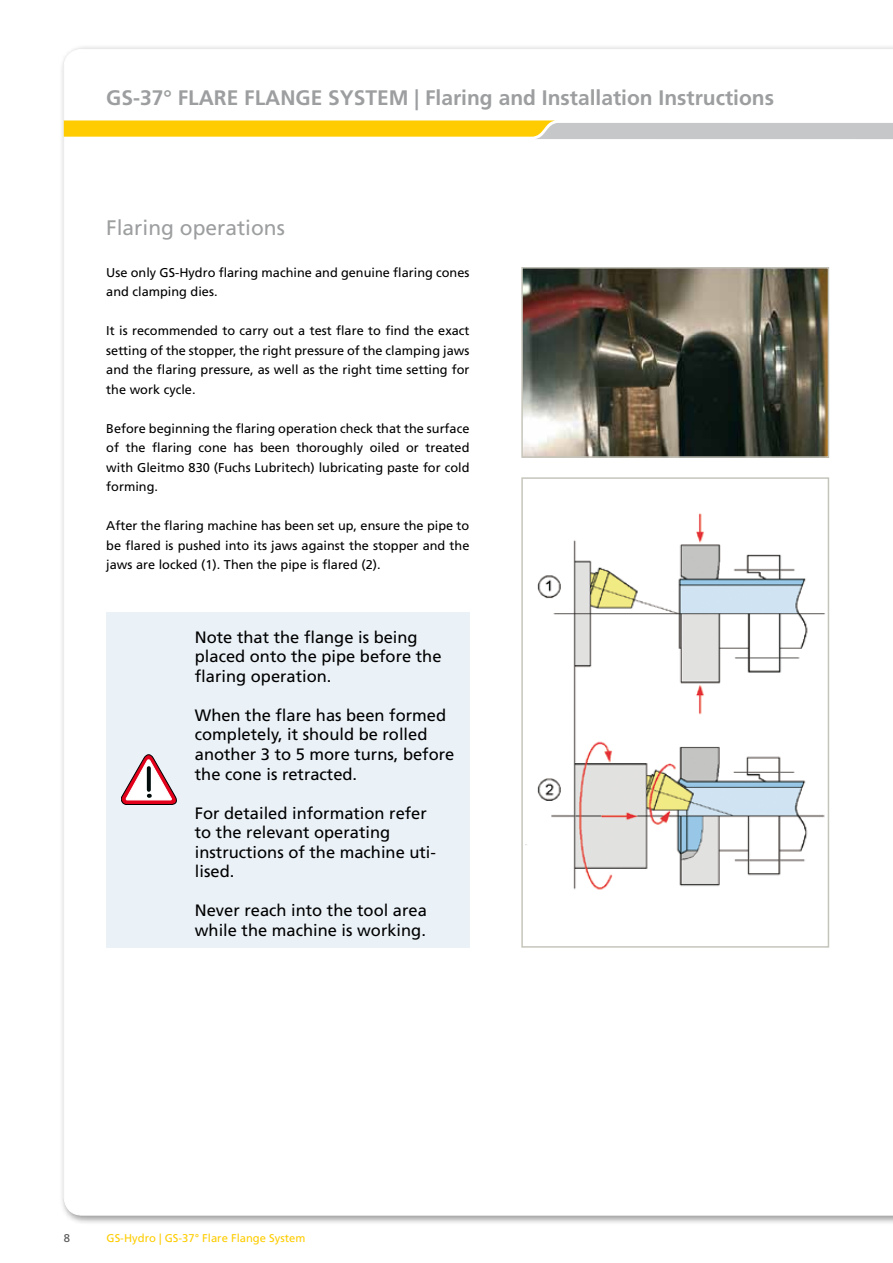
<style>
.page{position:relative;width:893px;height:1263px;background:#fff}
.page>*{position:absolute;margin:0;border:0;box-sizing:border-box;transform-origin:0 0}
.t1{font:700 21px "Frutiger LT Std";color:#9c9e9f}
.t2{font:21px "Frutiger LT Std";color:#9c9e9f}
.t3{font:16.5px/19.5px "Frutiger LT Std";color:#000}
.t4{font:12.75px/19.5px "Frutiger LT Std";color:#000;text-align:justify}
.t5{font:11.25px "Frutiger LT Std";color:#fecc00}
.t6{font:11.25px "Frutiger LT Std";color:#58585a}
</style>
<div class="page">
<svg style="left:64px;top:120px;width:829px;height:19px;background:#ead16d"></svg>
<img style="left:524px;top:270px;width:302px;height:185px">
<div style="left:521px;top:267px;width:308px;height:191px;border:2px solid #c6c5bb"></div>
<img style="left:525px;top:513px;width:300px;height:377px">
<div style="left:521px;top:477px;width:308px;height:471px;border:2px solid #c6c5bb"></div>
<div style="left:106px;top:612px;width:364px;height:335px;background:#eaf1f7"></div>
<svg style="left:121px;top:755px;width:55px;height:49px"></svg>
<h1 class="t1" style="left:106px;top:85px;width:669px">GS-37° FLARE FLANGE SYSTEM | Flaring and Installation Instructions</h1>
<h1 class="t2" style="left:106px;top:215px;width:180px">Flaring operations</h1>
<p class="t4" style="left:106px;top:262px;width:365px">Use only GS-Hydro flaring machine and genuine flaring cones and clamping dies.</p>
<p class="t4" style="left:106px;top:321px;width:365px">It is recommended to carry out a test flare to find the exact setting of the stopper, the right pressure of the clamping jaws and the flaring pressure, as well as the right time setting for the work cycle.</p>
<p class="t4" style="left:106px;top:418px;width:365px">Before beginning the flaring operation check that the surface of the flaring cone has been thoroughly oiled or treated with Gleitmo 830 (Fuchs Lubritech) lubricating paste for cold forming.</p>
<p class="t4" style="left:106px;top:516px;width:365px">After the flaring machine has been set up, ensure the pipe to be flared is pushed into its jaws against the stopper and the jaws are locked (1). Then the pipe is flared (2).</p>
<p class="t3" style="left:195px;top:627px;width:248px">Note that the flange is being placed onto the pipe before the flaring operation.</p>
<p class="t3" style="left:195px;top:705px;width:261px">When the flare has been formed completely, it should be rolled another 3 to 5 more turns, before the cone is retracted.</p>
<p class="t3" style="left:195px;top:803px;width:243px">For detailed information refer to the relevant operating instructions of the machine uti&shy;lised.</p>
<p class="t3" style="left:195px;top:901px;width:233px">Never reach into the tool area while the machine is working.</p>
<p class="t6" style="left:64px;top:1231px;width:8px">8</p>
<p class="t5" style="left:107px;top:1231px;width:200px">GS-Hydro | GS-37° Flare Flange System</p>
</div>
